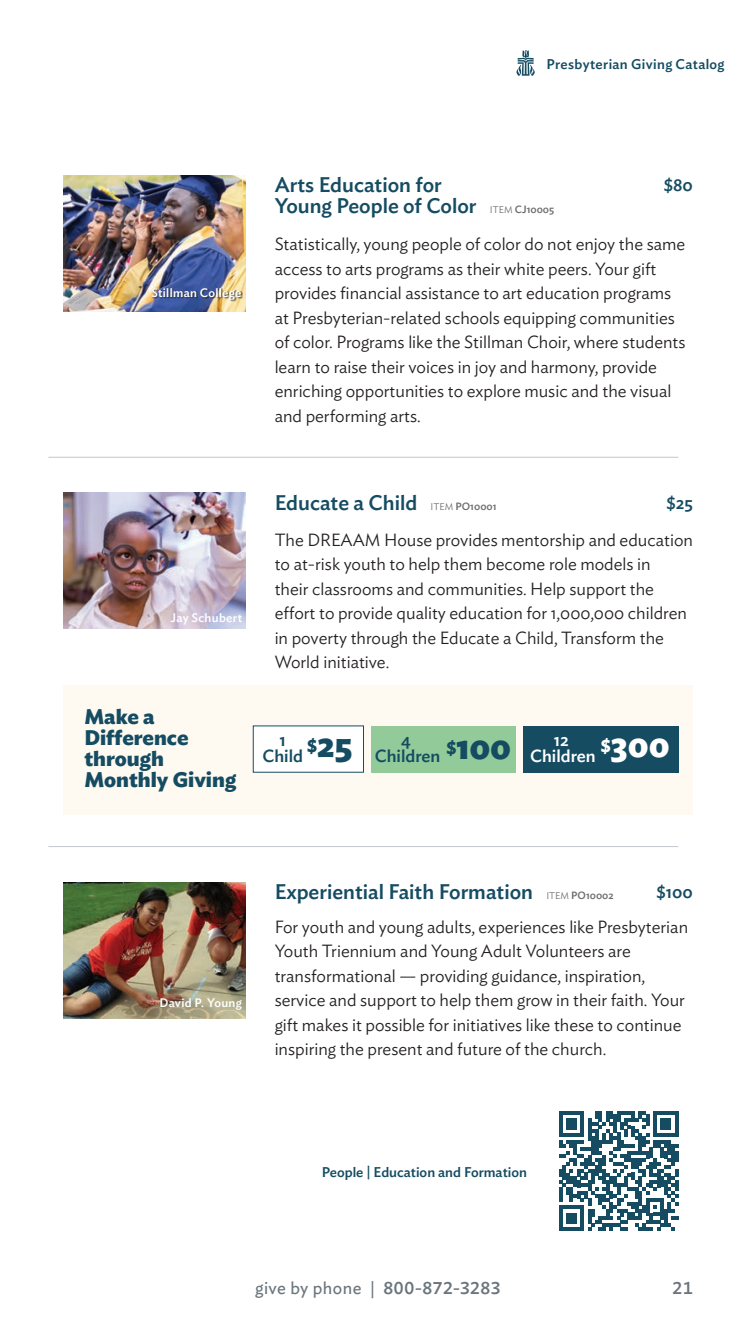
<style>
.page{position:relative;width:756px;height:1323px;background:#fff}
.page>*{position:absolute;margin:0;border:0;box-sizing:border-box;transform-origin:0 0}
.t1{font:700 35px "Ideal Sans";color:#154c62}
.t2{font:700 35px "Ideal Sans";color:#fff}
.t3{font:500 21px/21px "Ideal Sans";color:#154c62}
.t4{font:700 21px/21px "Ideal Sans";color:#154c62}
.t5{font:300 17.5px/24.5px "Ideal Sans";color:#231f20}
.t6{font:500 17.5px/15.8px "Ideal Sans";color:#154c62;text-align:center}
.t7{font:17.5px "Ideal Sans";letter-spacing:.025em;color:#6a757d}
.t8{font:500 17.5px/15.8px "Ideal Sans";color:#fff;text-align:center}
.t9{font:500 17.5px "Ideal Sans";color:#6a757d}
.t10{font:500 14px "Ideal Sans";color:#154c62}
.t11{font:500 14px "Ideal Sans";letter-spacing:.025em;color:#154c62}
.Photo_Credit{font:500 12.25px "Ideal Sans";letter-spacing:.02em;color:#fff}
.s1{font-weight:300;font-size:9.62px;color:#6c6d70}
.s2{font-size:10.5px;color:#6c6d70}
.s3{font-weight:500}
</style>
<div class="page">
<svg style="left:516px;top:50px;width:19px;height:26px"></svg>
<img style="left:63px;top:493px;width:182px;height:136px">
<img style="left:63px;top:175px;width:182px;height:136px">
<img style="left:63px;top:882px;width:182px;height:136px">
<hr style="left:48px;top:457px;width:630px;height:1px;background:#c3c7d0">
<hr style="left:48px;top:846px;width:630px;height:1px;background:#c3c7d0">
<div style="left:152px;top:288px;width:91px;height:14px;background:#231f20;opacity:.75"></div>
<svg style="left:559px;top:1111px;width:119px;height:120px"></svg>
<div style="left:63px;top:685px;width:630px;height:130px;background:#fefaf1"></div>
<div style="left:253px;top:726px;width:111px;height:46px;background:#fff;border:1px solid #154c62"></div>
<div style="left:371px;top:726px;width:145px;height:46px;background:#92cb99"></div>
<div style="left:523px;top:726px;width:156px;height:46px;background:#154c62"></div>
<p class="t11" style="left:547px;top:53px;width:179px">Presbyterian Giving Catalog</p>
<p class="Photo_Credit" style="left:151px;top:283px;width:92px">Stillman College</p>
<p class="t3" style="left:275px;top:173px;width:281px">Arts Education for<br>Young People of Color <span class="s1">ITEM</span> <span class="s2">CJ10005</span></p>
<p class="t6" style="left:664px;top:176px;width:31px">$80</p>
<p class="t5" style="left:275px;top:230px;width:412px">Statistically, young people of color do not enjoy the same access to arts programs as their white peers. Your gift provides financial assistance to art education programs at Presbyterian-related schools equipping communities of color. Programs like the Stillman Choir, where students learn to raise their voices in joy and harmony, provide enriching opportunities to explore music and the visual and performing arts.</p>
<p class="Photo_Credit" style="left:171px;top:609px;width:73px">Jay Schubert</p>
<p class="t4" style="left:84px;top:705px;width:153px">Make a<br>Difference through<br>Monthly Giving</p>
<p class="t3" style="left:275px;top:491px;width:223px">Educate a Child <span class="s1">ITEM</span> <span class="s2">PO10001</span></p>
<p class="t6" style="left:666px;top:494px;width:28px">$25</p>
<p class="t5" style="left:275px;top:526px;width:420px">The DREAAM House provides mentorship and education to at-risk youth to help them become role models in<br>their classrooms and communities. Help support the effort to provide quality education for 1,000,000 children in poverty through the Educate a Child, Transform the World initiative.</p>
<p class="t6" style="left:375px;top:731px;width:67px">4<br>Children</p>
<p class="t6" style="left:262px;top:731px;width:42px">1<br>Child</p>
<p class="t8" style="left:530px;top:731px;width:67px">12<br>Children</p>
<p class="t1" style="left:307px;top:717px;width:47px"><sup>$</sup>25</p>
<p class="t1" style="left:446px;top:719px;width:66px"><sup>$</sup>100</p>
<p class="t2" style="left:601px;top:717px;width:70px"><sup>$</sup>300</p>
<p class="Photo_Credit" style="left:159px;top:993px;width:84px">David P. Young</p>
<p class="t3" style="left:275px;top:880px;width:341px">Experiential Faith Formation <span class="s1">ITEM</span> <span class="s2">PO10002</span></p>
<p class="t6" style="left:657px;top:883px;width:38px">$100</p>
<p class="t5" style="left:275px;top:913px;width:415px">For youth and young adults, experiences like Presbyterian Youth Triennium and Young Adult Volunteers are transformational — providing guidance, inspiration, service and support to help them grow in their faith. Your gift makes it possible for initiatives like these to continue inspiring the present and future of the church.</p>
<p class="t10" style="left:322px;top:1161px;width:207px">People | Education and Formation</p>
<p class="t7" style="left:255px;top:1274px;width:247px">give by phone | <span class="s3">800-872-3283</span></p>
<p class="t9" style="left:673px;top:1274px;width:22px">21</p>
</div>
